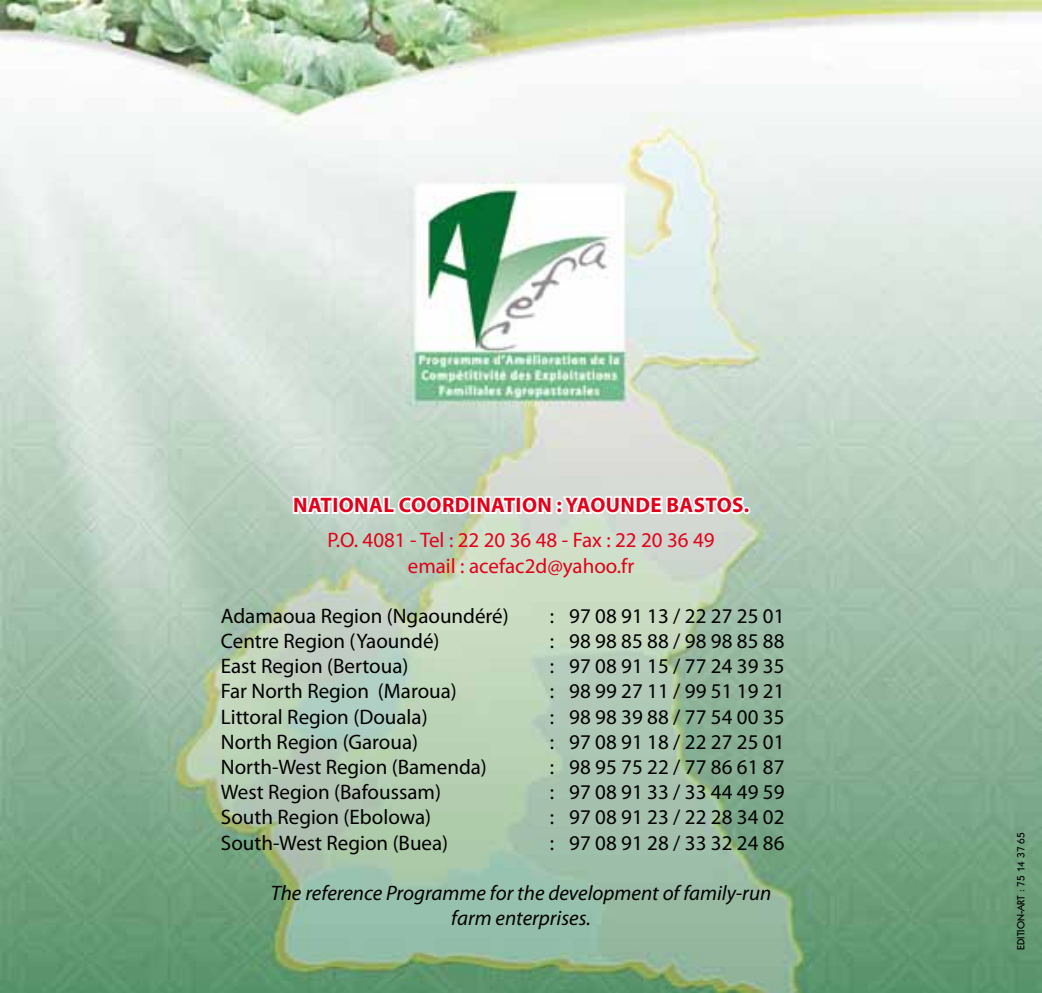
<style>
.page{position:relative;width:1042px;height:993px;background:#fff}
.page>*{position:absolute;margin:0;border:0;box-sizing:border-box;transform-origin:0 0}
.t1{font:21px "Myriad Pro";color:#000}
.t2{font:italic 21px/25.2px "Myriad Pro";color:#000;text-align:center}
.t3{font:21px/25.2px "Myriad Pro";color:#e2001a;text-align:center}
.t4{font:700 21px "Myriad Pro";letter-spacing:.02em;color:#e2001a}
.t5{font:500 10.5px "Kabel IT Cby BT";color:#000}
</style>
<div class="page">
<img style="left:0;top:0;width:1042px;height:992px">
<svg style="left:291px;top:471px;width:263px;height:55px"></svg>
<div style="left:556px;top:500px;width:7px;height:7px;border:4px solid #fff;border-radius:50%"></div>
<div style="left:556px;top:506px;width:7px;height:8px;border:4px solid #fff;border-radius:50%"></div>
<svg style="left:560px;top:471px;width:186px;height:55px"></svg>
<div style="left:743px;top:506px;width:7px;height:8px;border:4px solid #fff;border-radius:50%"></div>
<p class="t4" style="left:293px;top:491px;width:458px">NATIONAL COORDINATION : YAOUNDE BASTOS.</p>
<p class="t3" style="left:327px;top:527px;width:389px">P.O. 4081 - Tel : 22 20 36 48 - Fax : 22 20 36 49 email : acefac2d@yahoo.fr</p>
<p class="t1" style="left:221px;top:602px;width:289px">Adamaoua Region (Ngaoundéré)</p>
<p class="t1" style="left:550px;top:602px;width:236px">: 97089113/22272501</p>
<p class="t1" style="left:221px;top:627px;width:220px">Centre Region (Yaoundé)</p>
<p class="t1" style="left:550px;top:627px;width:236px">: 98988588/98988588</p>
<p class="t1" style="left:221px;top:653px;width:189px">East Region (Bertoua)</p>
<p class="t1" style="left:550px;top:653px;width:236px">: 97089115/77243935</p>
<p class="t1" style="left:221px;top:678px;width:237px">Far North Region (Maroua)</p>
<p class="t1" style="left:550px;top:678px;width:236px">: 98992711/99511921</p>
<p class="t1" style="left:221px;top:703px;width:208px">Littoral Region (Douala)</p>
<p class="t1" style="left:550px;top:703px;width:236px">: 98983988/77540035</p>
<p class="t1" style="left:221px;top:728px;width:199px">North Region (Garoua)</p>
<p class="t1" style="left:550px;top:728px;width:236px">: 97089118/22272501</p>
<p class="t1" style="left:221px;top:753px;width:268px">North-West Region (Bamenda)</p>
<p class="t1" style="left:550px;top:753px;width:236px">: 98957522/77866187</p>
<p class="t1" style="left:221px;top:779px;width:222px">West Region (Bafoussam)</p>
<p class="t1" style="left:550px;top:779px;width:236px">: 97089133/33444959</p>
<p class="t1" style="left:221px;top:804px;width:212px">South Region (Ebolowa)</p>
<p class="t1" style="left:550px;top:804px;width:236px">: 97089123/22283402</p>
<p class="t1" style="left:221px;top:829px;width:229px">South-West Region (Buea)</p>
<p class="t1" style="left:550px;top:829px;width:236px">: 97089128/33322486</p>
<p class="t2" style="left:271px;top:879px;width:502px">The reference Programme for the development of family-run farm enterprises.</p>
<p class="t5" style="left:1014px;top:949px;width:119px;rotate:-90deg">EDITION-ART : 75 14 37 65</p>
</div>
